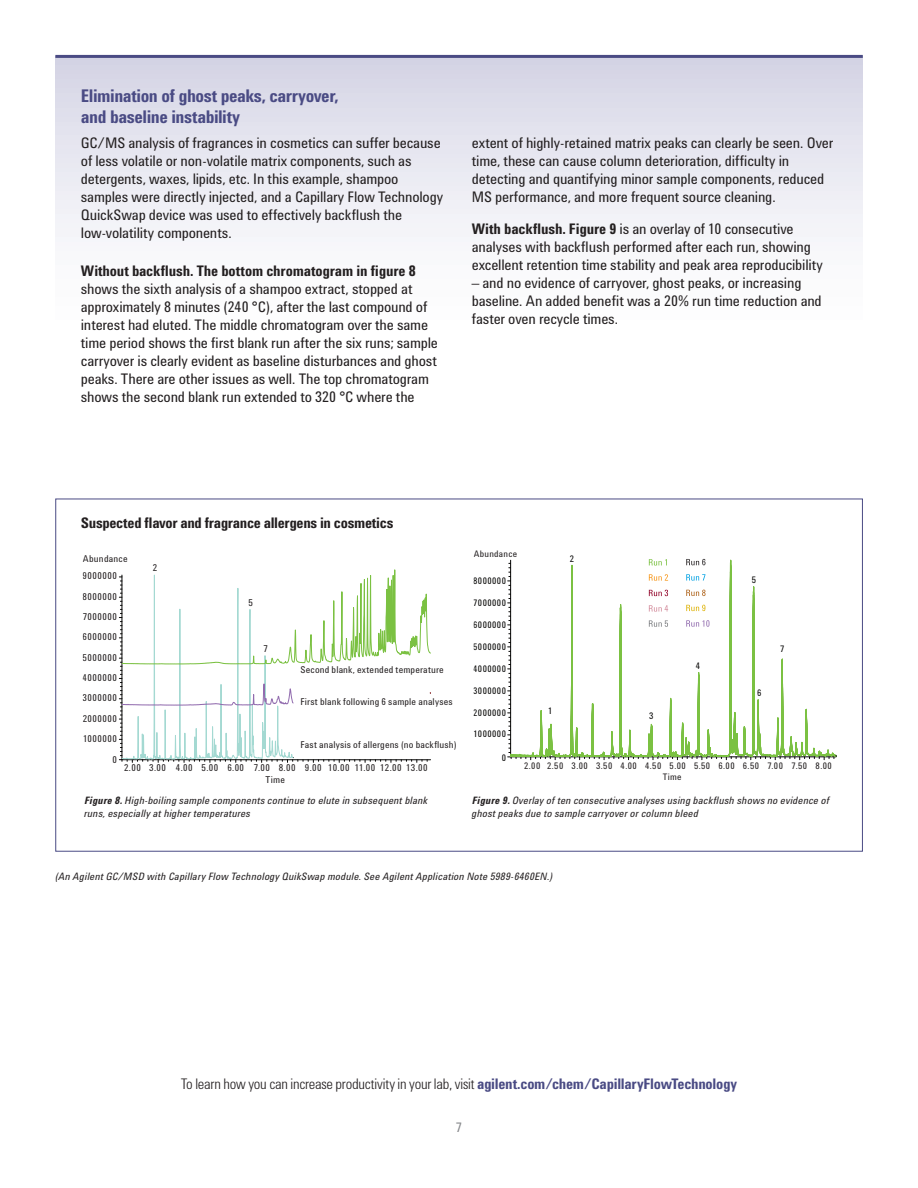
<style>
.page{position:relative;width:918px;height:1188px;background:#fff}
.page>*{position:absolute;margin:0;border:0;box-sizing:border-box;transform-origin:0 0}
.t1{font:700 18px/21px "Agilent Condensed CFF";letter-spacing:-.025em;color:#4a4b84}
.t2{font:15px/18px "Agilent Condensed CFF";letter-spacing:-.015em;color:#231f20}
.t3{font:700 15px "Agilent Condensed CFF";letter-spacing:-.015em;color:#231f20}
.t4{font:300 15px "Agilent Condensed CFF";letter-spacing:-.015em;color:#231f20}
.t5{font:13.5px "Agilent Condensed CFF";color:#87898c}
.t6{font:italic 10.5px/13.5px "Agilent Condensed CFF";letter-spacing:.02em;color:#231f20}
.t7{font:9.6px "Agilent Condensed CFF";letter-spacing:.025em;color:#231f20}
.t8{font:9.6px/20.5px "Agilent Condensed CFF";letter-spacing:.05em;color:#231f20;text-align:right}
.t9{font:9.6px "Agilent Condensed CFF";letter-spacing:.045em;color:#231f20}
.t10{font:9.3px "Agilent Condensed CFF";letter-spacing:.05em;color:#050504}
.t11{font:9.3px "Agilent Condensed CFF";letter-spacing:.05em;color:#231f20}
.t12{font:9.3px "Agilent Condensed CFF";letter-spacing:.025em;color:#231f20}
.s1{font-weight:700}
.s2{font-weight:700;color:#4a4b84}
</style>
<div class="page">
<svg style="left:121px;top:498px;width:311px;height:79px"></svg>
<svg style="left:119px;top:577px;width:312px;height:185px"></svg>
<svg style="left:510px;top:498px;width:326px;height:2px"></svg>
<svg style="left:508px;top:559px;width:328px;height:201px"></svg>
<div style="left:55px;top:56px;width:808px;height:307px;background:linear-gradient(to bottom,#d7d7e6,#fff)"></div>
<hr style="left:55px;top:55px;width:808px;height:3px;background:#4a4b84">
<p class="t1" style="left:81px;top:87px;width:259px">Elimination of ghost peaks, carryover, and baseline instability</p>
<p class="t2" style="left:81px;top:135px;width:364px">GC/MS analysis of fragrances in cosmetics can suffer because of less volatile or non-volatile matrix components, such as detergents, waxes, lipids, etc. In this example, shampoo samples were directly injected, and a Capillary Flow Technology QuickSwap device was used to effectively backflush the low-volatility components.</p>
<p class="t3" style="left:81px;top:266px;width:336px">Without backflush. The bottom chromatogram in figure 8</p>
<p class="t2" style="left:81px;top:281px;width:359px">shows the sixth analysis of a shampoo extract, stopped at approximately 8 minutes (240 °C), after the last compound of interest had eluted. The middle chromatogram over the same time period shows the first blank run after the six runs; sample carryover is clearly evident as baseline disturbances and ghost peaks. There are other issues as well. The top chromatogram shows the second blank run extended to 320 °C where the</p>
<p class="t2" style="left:472px;top:135px;width:363px">extent of highly-retained matrix peaks can clearly be seen. Over time, these can cause column deterioration, difficulty in detecting and quantifying minor sample components, reduced MS performance, and more frequent source cleaning.</p>
<p class="t2" style="left:472px;top:221px;width:353px"><span class="s1">With backflush. Figure 9</span> is an overlay of 10 consecutive analyses with backflush performed after each run, showing excellent retention time stability and peak area reproducibility</p>
<p class="t2" style="left:472px;top:275px;width:351px">– and no evidence of carryover, ghost peaks, or increasing baseline. An added benefit was a 20% run time reduction and faster oven recycle times.</p>
<p class="t3" style="left:81px;top:518px;width:314px">Suspected flavor and fragrance allergens in cosmetics</p>
<p class="t7" style="left:83px;top:555px;width:47px">Abundance</p>
<p class="t8" style="left:83px;top:566px;width:36px">9000000</p>
<p class="t8" style="left:83px;top:587px;width:36px">8000000</p>
<p class="t8" style="left:83px;top:607px;width:36px">7000000</p>
<p class="t8" style="left:83px;top:627px;width:36px">6000000</p>
<p class="t8" style="left:83px;top:648px;width:36px">5000000</p>
<p class="t7" style="left:153px;top:565px;width:6px">2</p>
<p class="t7" style="left:248px;top:600px;width:6px">5</p>
<p class="t7" style="left:264px;top:645px;width:6px">7</p>
<p class="t8" style="left:83px;top:668px;width:36px">4000000</p>
<p class="t8" style="left:83px;top:688px;width:36px">3000000</p>
<p class="t8" style="left:83px;top:709px;width:36px">2000000</p>
<p class="t8" style="left:83px;top:729px;width:35px">1000000<br>0</p>
<p class="t7" style="left:300px;top:666px;width:145px">Second blank, extended temperature</p>
<p class="t7" style="left:300px;top:698px;width:154px">First blank following 6 sample analyses</p>
<p class="t7" style="left:300px;top:741px;width:158px">Fast analysis of allergens (no backflush)</p>
<p class="t9" style="left:124px;top:764px;width:305px">2.00 3.00 4.00 5.00 6.00 7.00 8.00 9.00 10.00 11.00 12.00 13.00</p>
<p class="t7" style="left:266px;top:776px;width:21px">Time</p>
<p class="t12" style="left:474px;top:551px;width:45px">Abundance</p>
<p class="t10" style="left:473px;top:578px;width:34px">8000000</p>
<p class="t10" style="left:473px;top:599px;width:34px">7000000</p>
<p class="t10" style="left:473px;top:621px;width:34px">6000000</p>
<p class="t10" style="left:473px;top:643px;width:34px">5000000</p>
<p class="t10" style="left:473px;top:665px;width:34px">4000000</p>
<p class="t10" style="left:473px;top:687px;width:34px">3000000</p>
<p class="t10" style="left:473px;top:709px;width:34px">2000000</p>
<p class="t10" style="left:474px;top:731px;width:34px">1000000</p>
<p class="t10" style="left:502px;top:754px;width:6px">0</p>
<p class="t10" style="left:570px;top:555px;width:6px">2</p>
<p class="t10" style="left:548px;top:707px;width:6px">1</p>
<p class="t10" style="left:649px;top:713px;width:6px">3</p>
<p class="t10" style="left:696px;top:662px;width:6px">4</p>
<p class="t10" style="left:752px;top:576px;width:6px">5</p>
<p class="t10" style="left:757px;top:690px;width:6px">6</p>
<p class="t10" style="left:780px;top:645px;width:6px">7</p>
<p class="t11" style="left:524px;top:763px;width:236px">2.00 2.50 3.00 3.50 4.00 4.50 5.00 5.50 6.00 6.50</p>
<p class="t11" style="left:792px;top:763px;width:17px">7.50</p>
<p class="t11" style="left:768px;top:763px;width:17px">7.00</p>
<p class="t11" style="left:816px;top:763px;width:18px">8.00</p>
<p class="t11" style="left:663px;top:773px;width:20px">Time</p>
<p class="t6" style="left:84px;top:794px;width:345px"><span class="s1">Figure 8.</span> High-boiling sample components continue to elute in subsequent blank runs, especially at higher temperatures</p>
<p class="t6" style="left:472px;top:794px;width:359px"><span class="s1">Figure 9.</span> Overlay of ten consecutive analyses using backflush shows no evidence of ghost peaks due to sample carryover or column bleed</p>
<p class="t6" style="left:55px;top:870px;width:499px">(An Agilent GC/MSD with Capillary Flow Technology QuikSwap module. See Agilent Application Note 5989-6460EN.)</p>
<p class="t4" style="left:181px;top:1078px;width:558px">To learn how you can increase productivity in your lab, visit <span class="s2">agilent.com/chem/CapillaryFlowTechnology</span></p>
<p class="t5" style="left:456px;top:1122px;width:8px">7</p>
</div>
